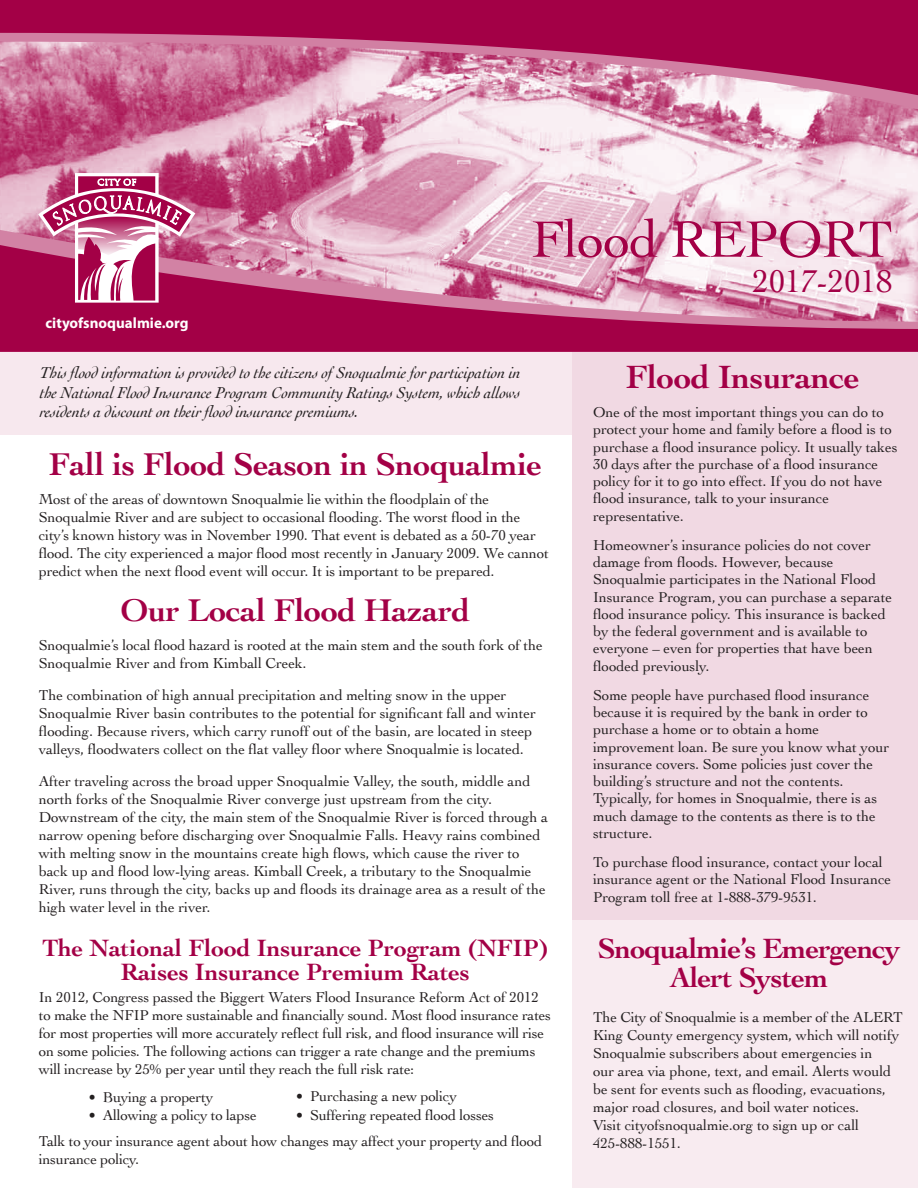
<style>
.page{position:relative;width:918px;height:1188px;background:#fff}
.page>*{position:absolute;margin:0;border:0;box-sizing:border-box;transform-origin:0 0}
.t1{font:53.85px "Cochin";letter-spacing:-.015em;color:#a30046}
.t2{font:700 33.75px "Cochin";letter-spacing:-.01em;color:#a30046}
.t3{font:700 33px "Cochin";letter-spacing:-.01em;color:#a30046}
.t4{font:33px "Cochin";letter-spacing:-.01em;color:#a30046}
.t5{font:700 29.25px/29.4px "Cochin";letter-spacing:-.025em;color:#a30046;text-align:center}
.t6{font:700 24.75px/24.5px "Cochin";letter-spacing:-.005em;color:#a30046;text-align:center}
.t7{font:italic 16.5px/19.5px "Cochin";letter-spacing:-.01em;color:#231f20;text-align:justify}
.t8{font:15px/18px "Cochin";letter-spacing:-.005em;color:#231f20}
.t9{font:700 15px "Myriad Pro";color:#fff}
</style>
<div class="page">
<div style="left:0;top:352px;width:580px;height:83px;background:#f7e8ee"></div>
<div style="left:573px;top:349px;width:345px;height:572px;background:#f1d9e3"></div>
<img style="left:0;top:113px;width:918px;height:117px">
<svg style="left:0;top:98px;width:918px;height:15px;background:#da99b5"></svg>
<svg style="left:0;top:0;width:918px;height:98px;background:#bb4377"></svg>
<svg style="left:0;top:230px;width:918px;height:15px;background:#e7bed0"></svg>
<svg style="left:0;top:245px;width:918px;height:107px;background:#c45e8a"></svg>
<svg style="left:38px;top:173px;width:157px;height:130px"></svg>
<div style="left:573px;top:921px;width:345px;height:267px;background:#f8ebf0"></div>
<p class="t9" style="left:46px;top:313px;width:145px">cityofsnoqualmie.org</p>
<h1 class="t1" style="left:531px;top:208px;width:363px">Flood REPORT</h1>
<h3 class="t4" style="left:753px;top:263px;width:142px">2017-2018</h3>
<p class="t7" style="left:40px;top:363px;width:483px">This flood information is provided to the citizens of Snoqualmie for participation in the National Flood Insurance Program Community Ratings System, which allows residents a discount on their flood insurance premiums.</p>
<h3 class="t3" style="left:49px;top:444px;width:495px">Fall is Flood Season in Snoqualmie</h3>
<p class="t8" style="left:39px;top:490px;width:512px">Most of the areas of downtown Snoqualmie lie within the floodplain of the Snoqualmie River and are subject to occasional flooding. The worst flood in the city’s known history was in November 1990. That event is debated as a 50-70 year flood. The city experienced a major flood most recently in January 2009. We cannot predict when the next flood event will occur. It is important to be prepared.</p>
<h3 class="t3" style="left:121px;top:590px;width:351px">Our Local Flood Hazard</h3>
<p class="t8" style="left:39px;top:636px;width:505px">Snoqualmie’s local flood hazard is rooted at the main stem and the south fork of the<br>Snoqualmie River and from Kimball Creek.</p>
<p class="t8" style="left:39px;top:686px;width:499px">The combination of high annual precipitation and melting snow in the upper Snoqualmie River basin contributes to the potential for significant fall and winter flooding. Because rivers, which carry runoff out of the basin, are located in steep valleys, floodwaters collect on the flat valley floor where Snoqualmie is located.</p>
<p class="t8" style="left:39px;top:772px;width:511px">After traveling across the broad upper Snoqualmie Valley, the south, middle and north forks of the Snoqualmie River converge just upstream from the city.<br>Downstream of the city, the main stem of the Snoqualmie River is forced through a narrow opening before discharging over Snoqualmie Falls. Heavy rains combined with melting snow in the mountains create high flows, which cause the river to back up and flood low-lying areas. Kimball Creek, a tributary to the Snoqualmie River, runs through the city, backs up and floods its drainage area as a result of the high water level in the river.</p>
<h3 class="t6" style="left:42px;top:935px;width:507px">The National Flood Insurance Program (NFIP)<br>Raises Insurance Premium Rates</h3>
<p class="t8" style="left:39px;top:989px;width:514px">In 2012, Congress passed the Biggert Waters Flood Insurance Reform Act of 2012 to make the NFIP more sustainable and financially sound. Most flood insurance rates for most properties will more accurately reflect full risk, and flood insurance will rise on some policies. The following actions can trigger a rate change and the premiums will increase by 25% per year until they reach the full risk rate:</p>
<p class="t8" style="left:89px;top:1088px;width:126px">• Buying a property</p>
<p class="t8" style="left:89px;top:1106px;width:170px">• Allowing a policy to lapse</p>
<p class="t8" style="left:296px;top:1087px;width:163px">• Purchasing a new policy</p>
<p class="t8" style="left:296px;top:1106px;width:200px">• Suffering repeated flood losses</p>
<p class="t8" style="left:39px;top:1133px;width:505px">Talk to your insurance agent about how changes may affect your property and flood insurance policy.</p>
<h2 class="t2" style="left:626px;top:357px;width:236px">Flood Insurance</h2>
<p class="t8" style="left:593px;top:404px;width:306px;line-height:17.2px">One of the most important things you can do to protect your home and family before a flood is to purchase a flood insurance policy. It usually takes 30 days after the purchase of a flood insurance policy for it to go into effect. If you do not have flood insurance, talk to your insurance representative.</p>
<p class="t8" style="left:593px;top:536px;width:300px;line-height:17.2px">Homeowner’s insurance policies do not cover damage from floods. However, because Snoqualmie participates in the National Flood Insurance Program, you can purchase a separate flood insurance policy. This insurance is backed by the federal government and is available to everyone – even for properties that have been flooded previously.</p>
<p class="t8" style="left:593px;top:686px;width:298px;line-height:17.2px">Some people have purchased flood insurance because it is required by the bank in order to purchase a home or to obtain a home improvement loan. Be sure you know what your insurance covers. Some policies just cover the building’s structure and not the contents.<br>Typically, for homes in Snoqualmie, there is as much damage to the contents as there is to the structure.</p>
<p class="t8" style="left:593px;top:854px;width:300px;line-height:17.2px">To purchase flood insurance, contact your local insurance agent or the National Flood Insurance<br>Program toll free at 1-888-379-9531.</p>
<h3 class="t5" style="left:598px;top:933px;width:304px">Snoqualmie’s Emergency<br>Alert System</h3>
<p class="t8" style="left:593px;top:1008px;width:311px">The City of Snoqualmie is a member of the ALERT King County emergency system, which will notify Snoqualmie subscribers about emergencies in<br>our area via phone, text, and email. Alerts would be sent for events such as flooding, evacuations, major road closures, and boil water notices.<br>Visit cityofsnoqualmie.org to sign up or call 425-888-1551.</p>
</div>
